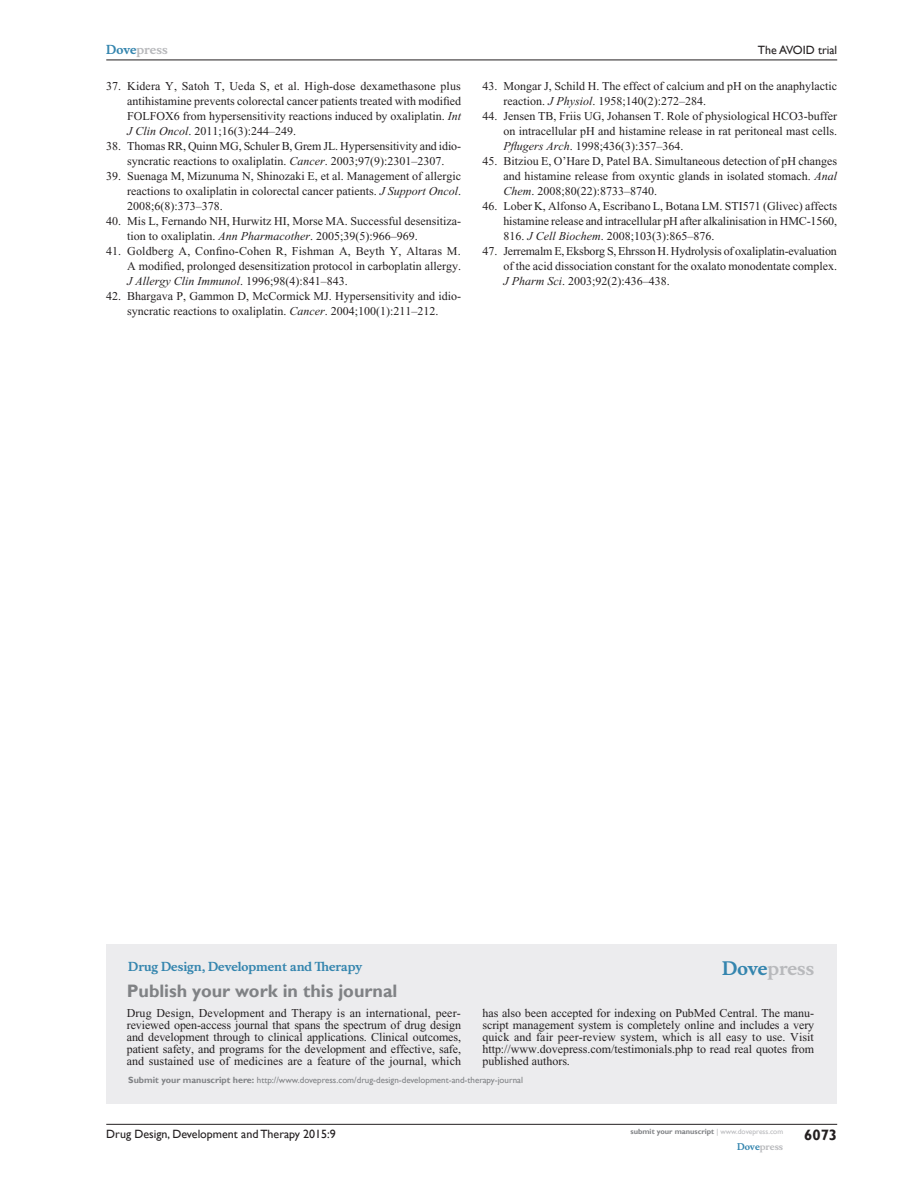
<style>
.page{position:relative;width:918px;height:1188px;background:#fff}
.page>*{position:absolute;margin:0;border:0;box-sizing:border-box;transform-origin:0 0}
.PromBx-H1{font:700 18px "Gill Sans";color:#808285}
.PromBx-Brand{font:700 18px "Musee";color:#b8b9bc}
.t1{font:700 15px "Gill Sans";color:#231f20}
.RefNL2{font:12px/15px "Times New Roman";color:#231f20;text-align:justify}
.PromBx-Tx{font:12px/12px "Times New Roman";color:#231f20;text-align:justify}
.t2{font:12px "Gill Sans";color:#231f20}
.PromBx-JrnlName{font:700 12px "Musee";color:#3485ae}
.t3{font:700 12px "Musee";color:#b8b9bc}
.PromBx-SubmitMssWebA{font:9px "Gill Sans";color:#808285}
.t4{font:700 9px "Musee";color:#b8b9bc}
.t5{font:700 7.5px "Gill Sans";color:#808285}
.s1{color:#3485ae}
.s2{font-style:italic}
.s3{font-weight:700}
.s4{font-weight:400;color:#b8b9bc}
</style>
<div class="page">
<div style="left:106px;top:944px;width:731px;height:159px;background:#ececee"></div>
<hr style="left:106px;top:1124px;width:731px;height:1px;background:#231f20">
<hr style="left:106px;top:60px;width:731px;height:1px;background:#231f20">
<p class="t3" style="left:106px;top:43px;width:63px"><span class="s1">Dove</span>press</p>
<p class="RefNL2" style="left:127px;top:79px;width:335px;text-indent:-21px">37. Kidera Y, Satoh T, Ueda S, et al. High-dose dexamethasone plus antihistamine prevents colorectal cancer patients treated with modified FOLFOX6 from hypersensitivity reactions induced by oxaliplatin. <span class="s2">Int J Clin Oncol</span>. 2011;16(3):244–249.</p>
<p class="RefNL2" style="left:106px;top:139px;width:356px;text-align:center">38. Thomas RR, Quinn MG, Schuler B, Grem JL. Hypersensitivity and idio&shy;syncratic reactions to oxaliplatin. <span class="s2">Cancer</span>. 2003;97(9):2301–2307.</p>
<p class="RefNL2" style="left:127px;top:169px;width:335px;text-indent:-21px">39. Suenaga M, Mizunuma N, Shinozaki E, et al. Management of allergic reactions to oxaliplatin in colorectal cancer patients. <span class="s2">J Support Oncol</span>.<br>2008;6(8):373–378.</p>
<p class="RefNL2" style="left:127px;top:214px;width:335px;text-indent:-21px">40. Mis L, Fernando NH, Hurwitz HI, Morse MA. Successful desensitiza&shy;tion to oxaliplatin. <span class="s2">Ann Pharmacother</span>. 2005;39(5):966–969.</p>
<p class="RefNL2" style="left:127px;top:244px;width:335px;text-indent:-21px">41. Goldberg A, Confino-Cohen R, Fishman A, Beyth Y, Altaras M.<br>A modified, prolonged desensitization protocol in carboplatin allergy.<br><span class="s2">J Allergy Clin Immunol</span>. 1996;98(4):841–843.</p>
<p class="RefNL2" style="left:106px;top:289px;width:356px;text-align:center">42. Bhargava P, Gammon D, McCormick MJ. Hypersensitivity and idio&shy;syncratic reactions to oxaliplatin. <span class="s2">Cancer</span>. 2004;100(1):211–212.</p>
<p class="t2" style="left:758px;top:43px;width:81px">The AVOID trial</p>
<p class="RefNL2" style="left:503px;top:79px;width:335px;text-indent:-21px">43. Mongar J, Schild H. The effect of calcium and pH on the anaphylactic reaction. <span class="s2">J Physiol</span>. 1958;140(2):272–284.</p>
<p class="RefNL2" style="left:503px;top:109px;width:335px;text-indent:-21px">44. Jensen TB, Friis UG, Johansen T. Role of physiological HCO3-buffer on intracellular pH and histamine release in rat peritoneal mast cells.<br><span class="s2">Pflugers Arch</span>. 1998;436(3):357–364.</p>
<p class="RefNL2" style="left:503px;top:154px;width:335px;text-indent:-21px">45. Bitziou E, O’Hare D, Patel BA. Simultaneous detection of pH changes and histamine release from oxyntic glands in isolated stomach. <span class="s2">Anal Chem</span>. 2008;80(22):8733–8740.</p>
<p class="RefNL2" style="left:503px;top:199px;width:335px;text-indent:-21px">46. Lober K, Alfonso A, Escribano L, Botana LM. STI571 (Glivec) affects histamine release and intracellular pH after alkalinisation in HMC-1560, 816. <span class="s2">J Cell Biochem</span>. 2008;103(3):865–876.</p>
<p class="RefNL2" style="left:503px;top:244px;width:335px;text-indent:-21px">47. Jerremalm E, Eksborg S, Ehrsson H. Hydrolysis of oxaliplatin-evaluation of the acid dissociation constant for the oxalato monodentate complex.<br><span class="s2">J Pharm Sci</span>. 2003;92(2):436–438.</p>
<p class="PromBx-JrnlName" style="left:128px;top:959px;width:236px">Drug Design, Development and Therapy</p>
<p class="PromBx-H1" style="left:127px;top:980px;width:272px">Publish your work in this journal</p>
<p class="PromBx-Brand" style="left:722px;top:958px;width:94px"><span class="s1">Dove</span>press</p>
<p class="PromBx-Tx" style="left:127px;top:1007px;width:336px">Drug Design, Development and Therapy is an international, peer&shy;reviewed open-access journal that spans the spectrum of drug design and development through to clinical applications. Clinical outcomes, patient safety, and programs for the development and effective, safe, and sustained use of medicines are a feature of the journal, which</p>
<p class="PromBx-Tx" style="left:482px;top:1007px;width:333px">has also been accepted for indexing on PubMed Central. The manu&shy;script management system is completely online and includes a very quick and fair peer-review system, which is all easy to use. Visit http://www.dovepress.com/testimonials.php to read real quotes from published authors.</p>
<p class="PromBx-SubmitMssWebA" style="left:128px;top:1075px;width:396px"><span class="s3">Submit your manuscript here:</span> http://www.dovepress.com/drug-design-development-and-therapy-journal</p>
<p class="t2" style="left:106px;top:1127px;width:231px">Drug Design, Development and Therapy 2015:9</p>
<p class="t5" style="left:631px;top:1127px;width:154px">submit your manuscript <span class="s4">| www.dovepress.com</span></p>
<p class="t4" style="left:737px;top:1141px;width:48px"><span class="s1">Dove</span>press</p>
<p class="t1" style="left:804px;top:1126px;width:35px">6073</p>
</div>
